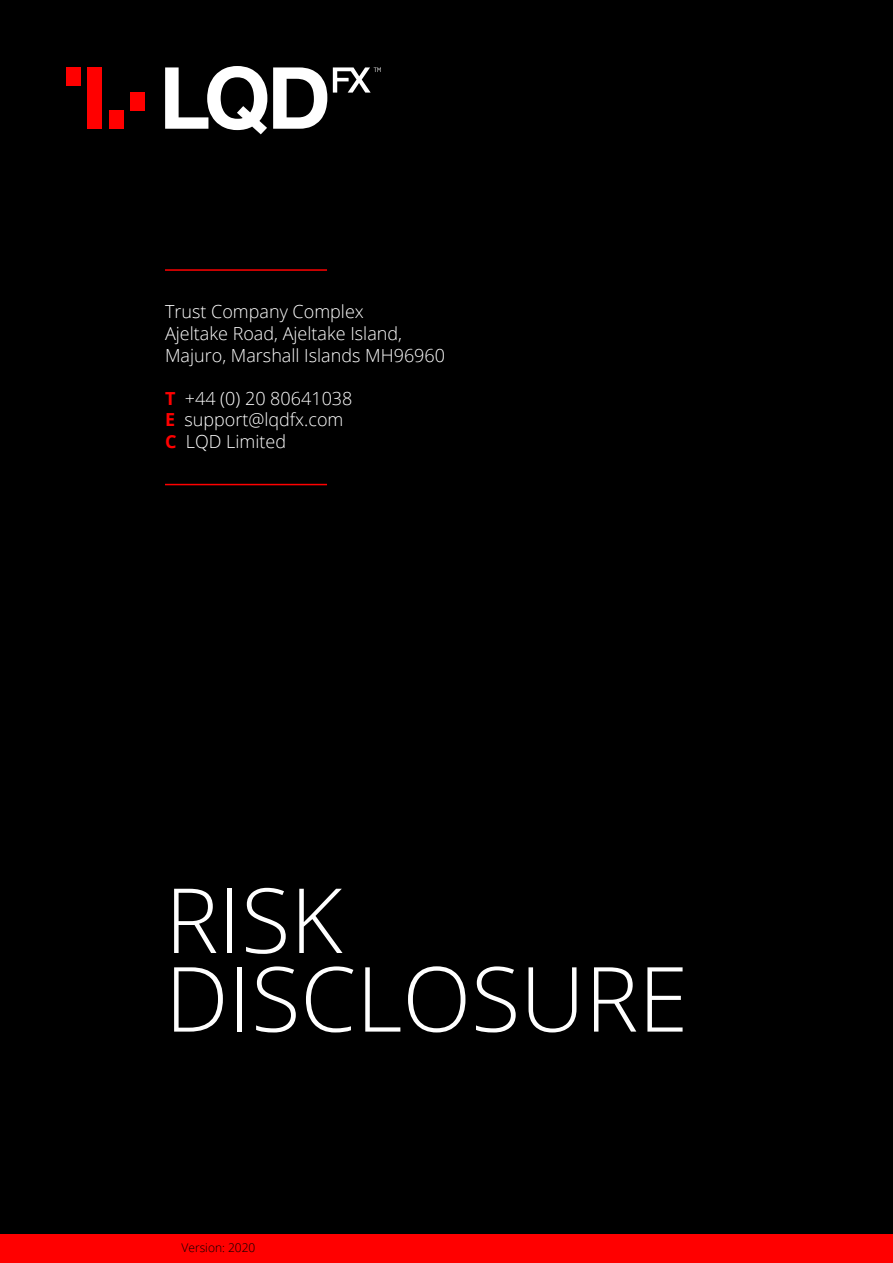
<style>
.page{position:relative;width:893px;height:1263px;background:#000}
.page>*{position:absolute;margin:0;border:0;box-sizing:border-box;transform-origin:0 0}
.t1{font:300 90px "Open Sans";color:#fff}
.t2{font:300 18px "Open Sans";color:#fff}
.t3{font:300 12px "Open Sans";color:#000}
.s1{font-weight:700;color:#f00}
</style>
<div class="page">
<div style="left:88px;top:67px;width:14px;height:62px;background:#f00"></div>
<div style="left:109px;top:111px;width:14px;height:18px;background:#f00"></div>
<div style="left:131px;top:93px;width:14px;height:18px;background:#f00"></div>
<div style="left:66px;top:67px;width:14px;height:18px;background:#f00"></div>
<svg style="left:165px;top:66px;width:102px;height:68px"></svg>
<svg style="left:273px;top:67px;width:54px;height:62px"></svg>
<svg style="left:333px;top:67px;width:48px;height:26px"></svg>
<hr style="left:165px;top:484px;width:162px;height:1px;background:#f00">
<hr style="left:165px;top:269px;width:162px;height:2px;background:#f00">
<div style="left:0;top:1234px;width:893px;height:29px;background:#f00"></div>
<p class="t2" style="left:165px;top:299px;width:200px">Trust Company Complex</p>
<p class="t2" style="left:165px;top:321px;width:239px">Ajeltake Road, Ajeltake Island,</p>
<p class="t2" style="left:165px;top:343px;width:282px">Majuro, Marshall Islands MH96960</p>
<p class="t2" style="left:165px;top:386px;width:189px"><span class="s1">T</span> +44 (0) 20 80641038</p>
<p class="t2" style="left:165px;top:407px;width:180px"><span class="s1">E</span> support@lqdfx.com</p>
<p class="t2" style="left:165px;top:429px;width:123px"><span class="s1">C</span> LQD Limited</p>
<p class="t1" style="left:165px;top:859px;width:179px">RISK</p>
<p class="t1" style="left:165px;top:937px;width:524px">DISCLOSURE</p>
<p class="t3" style="left:182px;top:1240px;width:75px">Version: 2020</p>
</div>
